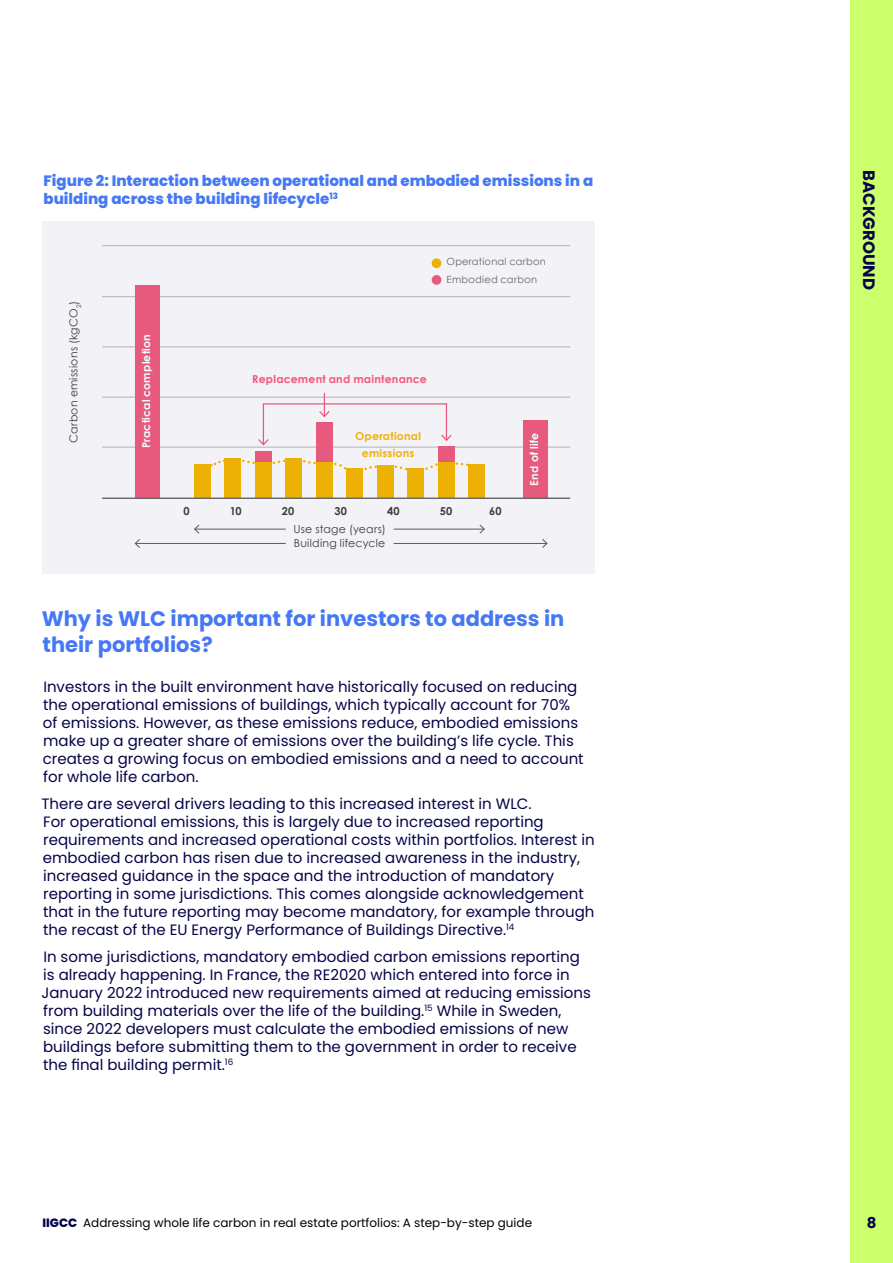
<style>
.page{position:relative;width:893px;height:1263px;background:#fff}
.page>*{position:absolute;margin:0;border:0;box-sizing:border-box;transform-origin:0 0}
.t1{font:700 21px/25.2px "Poppins";color:#4578f5}
.t2{font:700 16.5px "Poppins";color:#050449}
.t3{font:15px/18px "Poppins";color:#050449}
.t4{font:800 15px/18px "Poppins";color:#4578f5}
.t5{font:700 15px "Poppins";color:#050449}
.t6{font:12px "Poppins";color:#000}
.t7{font:10.95px/14.4px "Century Gothic";letter-spacing:.02em;color:#3c3c3b}
.t8{font:700 10.95px "Century Gothic";letter-spacing:.02em;color:#eff}
.t9{font:700 10.95px "Century Gothic";letter-spacing:.02em;color:#ee587e}
.t10{font:700 10.95px/17.5px "Century Gothic";letter-spacing:.02em;color:#eeb20f;text-align:center}
.t11{font:700 10.95px "Century Gothic";letter-spacing:.035em;color:#3c3c3b}
.t12{font:9.9px/17.9px "Century Gothic";letter-spacing:.025em;color:#686666}
.s1{font-weight:800;color:#050449}
</style>
<div class="page">
<div style="left:43px;top:222px;width:552px;height:352px;background:#f3f2f6"></div>
<hr style="left:102px;top:447px;width:468px;height:1px;background:#b5b2b2">
<hr style="left:102px;top:397px;width:468px;height:1px;background:#b5b2b2">
<hr style="left:102px;top:245px;width:468px;height:1px;background:#b5b2b2">
<hr style="left:102px;top:296px;width:468px;height:1px;background:#b5b2b2">
<hr style="left:102px;top:347px;width:468px;height:1px;background:#b5b2b2">
<div style="left:135px;top:285px;width:24px;height:213px;background:#e75a7e"></div>
<div style="left:194px;top:464px;width:16px;height:34px;background:#edb005"></div>
<div style="left:316px;top:423px;width:17px;height:39px;background:#e75a7e"></div>
<hr style="left:195px;top:529px;width:91px;height:1px;background:#5a5a5a">
<svg style="left:194px;top:524px;width:6px;height:10px"></svg>
<hr style="left:135px;top:543px;width:151px;height:1px;background:#5a5a5a">
<svg style="left:134px;top:539px;width:6px;height:9px"></svg>
<hr style="left:394px;top:529px;width:90px;height:1px;background:#5a5a5a">
<svg style="left:479px;top:524px;width:6px;height:10px"></svg>
<hr style="left:394px;top:543px;width:153px;height:1px;background:#5a5a5a">
<svg style="left:542px;top:539px;width:6px;height:9px"></svg>
<div style="left:432px;top:275px;width:9px;height:10px;background:#e75a7e;border-radius:50%"></div>
<div style="left:432px;top:258px;width:9px;height:10px;background:#edb005;border-radius:50%"></div>
<div style="left:523px;top:420px;width:24px;height:78px;background:#e75a7e"></div>
<div style="left:469px;top:464px;width:16px;height:34px;background:#edb005"></div>
<div style="left:438px;top:462px;width:17px;height:36px;background:#edb005"></div>
<div style="left:408px;top:468px;width:16px;height:30px;background:#edb005"></div>
<div style="left:377px;top:465px;width:17px;height:33px;background:#edb005"></div>
<div style="left:347px;top:468px;width:16px;height:30px;background:#edb005"></div>
<div style="left:316px;top:462px;width:17px;height:36px;background:#edb005"></div>
<div style="left:286px;top:458px;width:16px;height:40px;background:#edb005"></div>
<div style="left:255px;top:462px;width:16px;height:36px;background:#edb005"></div>
<div style="left:225px;top:458px;width:16px;height:40px;background:#edb005"></div>
<div style="left:438px;top:446px;width:17px;height:16px;background:#e75a7e"></div>
<div style="left:255px;top:451px;width:16px;height:11px;background:#e75a7e"></div>
<hr style="left:263px;top:403px;width:1px;height:42px;background:#e75a7e">
<svg style="left:258px;top:438px;width:11px;height:8px"></svg>
<hr style="left:446px;top:403px;width:1px;height:37px;background:#e75a7e">
<svg style="left:441px;top:433px;width:11px;height:8px"></svg>
<svg style="left:318px;top:393px;width:13px;height:25px"></svg>
<hr style="left:263px;top:403px;width:184px;height:1px;background:#e75a7e">
<svg style="left:210px;top:457px;width:263px;height:15px"></svg>
<hr style="left:102px;top:498px;width:468px;height:1px;background:#5a5a5a">
<div style="left:850px;top:0;width:43px;height:1263px;background:#ccff6c"></div>
<p class="t4" style="left:43px;top:172px;width:551px">Figure 2: Interaction between operational and embodied emissions in a building across the building lifecycle<sup>13</sup></p>
<p class="t7" style="left:66px;top:443px;width:144px;rotate:-90deg">Carbon emissions (kgCO<sub>2</sub>)</p>
<p class="t8" style="left:138px;top:448px;width:115px;rotate:-90deg">Practical completion</p>
<p class="t12" style="left:446px;top:253px;width:101px">Operational carbon<br>Embodied carbon</p>
<p class="t9" style="left:252px;top:371px;width:176px">Replacement and maintenance</p>
<p class="t10" style="left:355px;top:427px;width:67px">Operational emissions</p>
<p class="t8" style="left:526px;top:486px;width:54px;rotate:-90deg">End of life</p>
<p class="t11" style="left:184px;top:503px;width:8px">0</p>
<p class="t11" style="left:230px;top:503px;width:14px">10</p>
<p class="t11" style="left:282px;top:503px;width:14px">20</p>
<p class="t11" style="left:334px;top:503px;width:14px">30</p>
<p class="t11" style="left:387px;top:503px;width:14px">40</p>
<p class="t11" style="left:440px;top:503px;width:14px">50</p>
<p class="t11" style="left:489px;top:503px;width:14px">60</p>
<p class="t7" style="left:293px;top:522px;width:94px">Use stage (years)<br>Building lifecycle</p>
<h1 class="t1" style="left:42px;top:606px;width:524px">Why is WLC important for investors to address in their portfolios?</h1>
<p class="t3" style="left:43px;top:678px;width:542px">Investors in the built environment have historically focused on reducing the operational emissions of buildings, which typically account for 70% of emissions. However, as these emissions reduce, embodied emissions make up a greater share of emissions over the building’s life cycle. This creates a growing focus on embodied emissions and a need to account for whole life carbon.</p>
<p class="t3" style="left:41px;top:795px;width:555px">There are several drivers leading to this increased interest in WLC.<br>For operational emissions, this is largely due to increased reporting requirements and increased operational costs within portfolios. Interest in embodied carbon has risen due to increased awareness in the industry, increased guidance in the space and the introduction of mandatory reporting in some jurisdictions. This comes alongside acknowledgement that in the future reporting may become mandatory, for example through the recast of the EU Energy Performance of Buildings Directive.<sup>14</sup></p>
<p class="t3" style="left:42px;top:948px;width:551px">In some jurisdictions, mandatory embodied carbon emissions reporting is already happening. In France, the RE2020 which entered into force in January 2022 introduced new requirements aimed at reducing emissions from building materials over the life of the building.<sup>15</sup> While in Sweden, since 2022 developers must calculate the embodied emissions of new buildings before submitting them to the government in order to receive the final building permit.<sup>16</sup></p>
<p class="t2" style="left:878px;top:170px;width:121px;rotate:90deg">BACKGROUND</p>
<p class="t6" style="left:43px;top:1215px;width:491px"><span class="s1">IIGCC</span> Addressing whole life carbon in real estate portfolios: A step-by-step guide</p>
<p class="t5" style="left:867px;top:1214px;width:11px">8</p>
</div>
